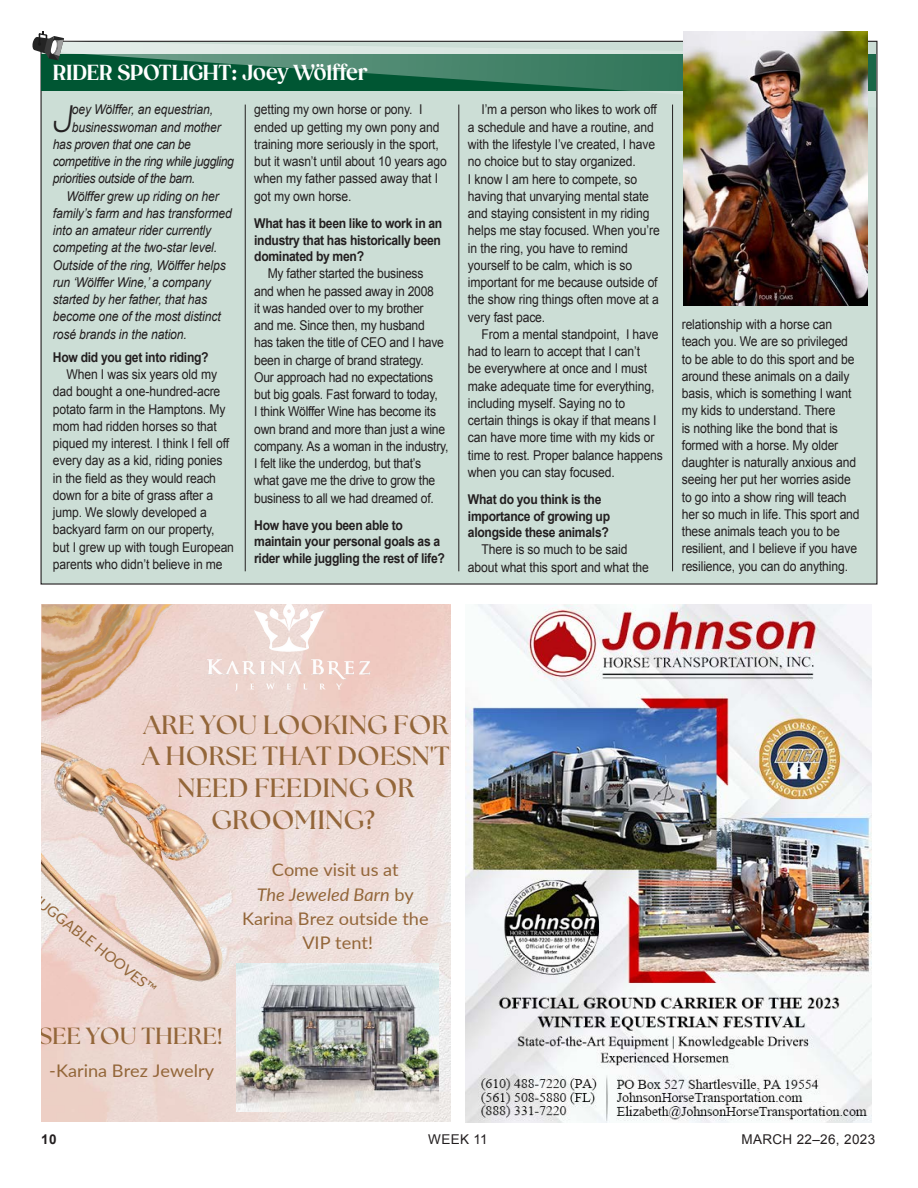
<style>
.page{position:relative;width:918px;height:1188px;background:#fff}
.page>*{position:absolute;margin:0;border:0;box-sizing:border-box;transform-origin:0 0}
.t1{font:300 38.1px "BR Sonoma";color:#231f20;scale:.9 1}
.t2{font:700 26.4px/31.7px "The Seasons";color:#936639;text-align:center;scale:1.05 1}
.t3{font:700 23.25px "The Seasons";color:#936639;scale:1.05 1}
.t4{font:700 21px "Gazpacho";letter-spacing:-.01em;color:#fff;scale:.95 1}
.t5{font:17.4px/24.3px "Lato";color:#936639;text-align:center;scale:1.05 1}
.t6{font:14.7px "Lato";color:#936639}
.t7{font:13.5px/17.2px "Arial";letter-spacing:-.01em;color:#231f20;scale:.9 1}
.t8{font:italic 13.5px/17.2px "Arial";letter-spacing:-.01em;color:#231f20;scale:.9 1}
.t9{font:700 13.5px/16.5px "Arial";letter-spacing:-.025em;color:#231f20;scale:.9 1}
.t10{font:italic 13.5px "Arial";letter-spacing:-.03em;color:#231f20;scale:.9 1}
.t11{font:13.5px "Arial";letter-spacing:.025em;color:#231f20}
.t12{font:13.5px "Arial";letter-spacing:-.01em;color:#231f20}
.t13{font:700 13.5px "Arial";letter-spacing:-.025em;color:#231f20}
.s1{font-style:italic}
</style>
<div class="page">
<div style="left:41px;top:41px;width:836px;height:543px;background:#ccded6"></div>
<svg style="left:32px;top:31px;width:844px;height:60px"></svg>
<img style="left:684px;top:31px;width:183px;height:274px">
<hr style="left:245px;top:105px;width:1px;height:466px;background:#231f20">
<hr style="left:459px;top:105px;width:1px;height:466px;background:#231f20">
<hr style="left:672px;top:105px;width:1px;height:466px;background:#231f20">
<img style="left:42px;top:604px;width:408px;height:517px">
<img style="left:42px;top:604px;width:265px;height:121px">
<img style="left:42px;top:709px;width:231px;height:301px">
<img style="left:182px;top:604px;width:213px;height:106px">
<img style="left:237px;top:964px;width:202px;height:147px">
<img style="left:466px;top:604px;width:405px;height:519px">
<p class="t4" style="left:53px;top:60px;width:333px">RIDER SPOTLIGHT: Joey Wölffer</p>
<p class="t1" style="left:51px;top:95px;width:31px">J</p>
<p class="t8" style="left:72px;top:101px;width:159px">oey Wölffer, an equestrian,</p>
<p class="t8" style="left:72px;top:118px;width:167px">businesswoman and mother</p>
<p class="t10" style="left:53px;top:135px;width:155px">has proven that one can be</p>
<p class="t10" style="left:53px;top:153px;width:203px">competitive in the ring while juggling</p>
<p class="t10" style="left:53px;top:170px;width:160px">priorities outside of the barn.</p>
<p class="t8" style="left:53px;top:187px;width:200px;text-indent:13px">Wölffer grew up riding on her family’s farm and has transformed into an amateur rider currently competing at the two-star level.<br>Outside of the ring, Wölffer helps run ‘Wölffer Wine,’ a company started by her father, that has become one of the most distinct rosé brands in the nation.</p>
<p class="t9" style="left:53px;top:349px;width:175px">How did you get into riding?</p>
<p class="t7" style="left:53px;top:366px;width:203px;text-indent:13px">When I was six years old my dad bought a one-hundred-acre potato farm in the Hamptons. My mom had ridden horses so that piqued my interest. I think I fell off every day as a kid, riding ponies in the field as they would reach down for a bite of grass after a jump. We slowly developed a backyard farm on our property, but I grew up with tough European parents who didn’t believe in me</p>
<p class="t7" style="left:254px;top:101px;width:216px">getting my own horse or pony. I ended up getting my own pony and training more seriously in the sport, but it wasn’t until about 10 years ago when my father passed away that I got my own horse.</p>
<p class="t9" style="left:254px;top:215px;width:211px;text-align:justify">What has it been like to work in an industry that has historically been dominated by men?</p>
<p class="t7" style="left:254px;top:265px;width:217px;text-indent:13px">My father started the business<br>and when he passed away in 2008<br>it was handed over to my brother<br>and me. Since then, my husband<br>has taken the title of CEO and I have been in charge of brand strategy.<br>Our approach had no expectations but big goals. Fast forward to today,<br>I think Wölffer Wine has become its own brand and more than just a wine company. As a woman in the industry,<br>I felt like the underdog, but that’s what gave me the drive to grow the business to all we had dreamed of.</p>
<p class="t9" style="left:254px;top:517px;width:213px">How have you been able to maintain your personal goals as a rider while juggling the rest of life?</p>
<p class="t7" style="left:468px;top:101px;width:215px;text-indent:13px">I’m a person who likes to work off a schedule and have a routine, and with the lifestyle I’ve created, I have no choice but to stay organized.<br>I know I am here to compete, so having that unvarying mental state and staying consistent in my riding helps me stay focused. When you’re in the ring, you have to remind yourself to be calm, which is so important for me because outside of the show ring things often move at a very fast pace.</p>
<p class="t7" style="left:468px;top:326px;width:218px;text-indent:13px">From a mental standpoint, I have had to learn to accept that I can’t<br>be everywhere at once and I must make adequate time for everything, including myself. Saying no to certain things is okay if that means I can have more time with my kids or time to rest. Proper balance happens when you can stay focused.</p>
<p class="t9" style="left:468px;top:492px;width:160px">What do you think is the importance of growing up alongside these animals?</p>
<p class="t7" style="left:468px;top:541px;width:203px;text-align:center">There is so much to be said<br>about what this sport and what the</p>
<p class="t7" style="left:682px;top:316px;width:199px">relationship with a horse can teach you. We are so privileged to be able to do this sport and be around these animals on a daily basis, which is something I want my kids to understand. There<br>is nothing like the bond that is formed with a horse. My older daughter is naturally anxious and seeing her put her worries aside to go into a show ring will teach her so much in life. This sport and these animals teach you to be resilient, and I believe if you have resilience, you can do anything.</p>
<p class="t2" style="left:142px;top:708px;width:294px">ARE YOU LOOKING FOR<br>A HORSE THAT DOESN'T<br>NEED FEEDING OR<br>GROOMING?</p>
<p class="t6" style="left:37px;top:886px;width:158px;rotate:38deg">HUGGABLE HOOVES™</p>
<p class="t3" style="left:39px;top:1020px;width:177px">SEE YOU THERE!</p>
<p class="t5" style="left:49px;top:1057px;width:158px">-Karina Brez Jewelry</p>
<p class="t5" style="left:242px;top:857px;width:179px">Come visit us at<br><span class="s1">The Jeweled Barn</span> by<br>Karina Brez outside the<br>VIP tent!</p>
<p class="t13" style="left:41px;top:1130px;width:17px">10</p>
<p class="t12" style="left:428px;top:1130px;width:61px">WEEK 11</p>
<p class="t11" style="left:741px;top:1130px;width:135px">MARCH 22–26, 2023</p>
</div>
